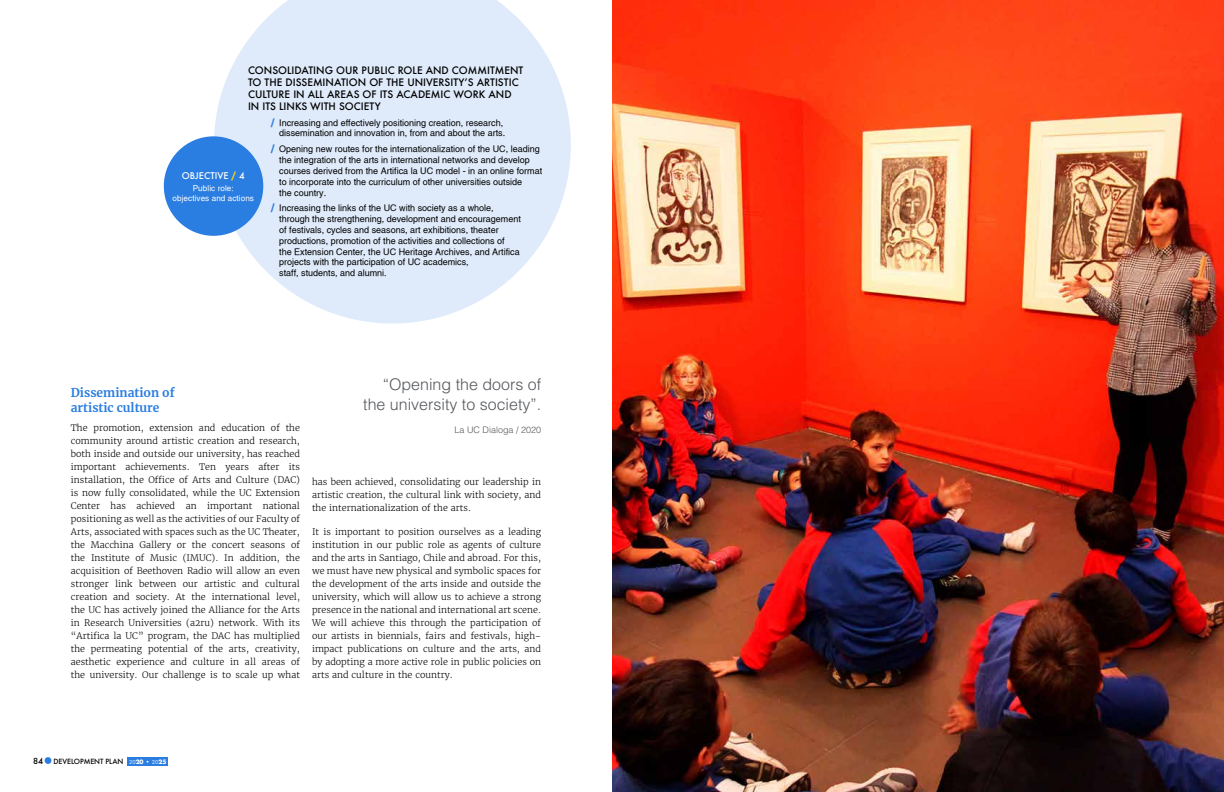
<style>
.page{position:relative;width:1224px;height:792px;background:#fff}
.page>*{position:absolute;margin:0;border:0;box-sizing:border-box;transform-origin:0 0}
.t1{font:300 16px/20px "Helvetica";color:#54565a;text-align:right}
.t2{font:700 12px/15px "Merriweather";color:#2a7de1}
.t3{font:500 10px/12px "Futura";color:#000}
.t4{font:300 9px/13px "Merriweather";color:#000;text-align:justify}
.t5{font:9px/10.8px "Helvetica";color:#000}
.t6{font:300 9px "Helvetica";color:#54565a}
.t7{font:500 9px "Futura";color:#fff}
.t8{font:8.1px/9.5px "Helvetica";letter-spacing:.01em;color:#fff;text-align:center}
.t9{font:500 8.1px "Futura";color:#000}
.t10{font:500 7px "Futura";letter-spacing:-.01em;color:#000}
.s1{font-weight:700;font-size:11.7px;color:#2a7de1}
.s2{font-weight:700;color:#ffda00}
.s3{font-family:"Futura T";font-weight:400;font-size:5.9px;color:#fff}
.s4{font-weight:700;font-size:5.9px;color:#fff}
</style>
<div class="page">
<div style="left:127px;top:757px;width:41px;height:8px;background:#2a7de1"></div>
<div style="left:45px;top:757px;width:6px;height:7px;background:#2a7de1;border-radius:50%"></div>
<svg style="left:214px;top:0;width:357px;height:324px;fill:#dfebfa"></svg>
<div style="left:164px;top:136px;width:99px;height:100px;background:#2a7de1;border-radius:50%"></div>
<img style="left:612px;top:0;width:612px;height:792px">
<p class="t3" style="left:248px;top:64px;width:277px">CONSOLIDATING OUR PUBLIC ROLE AND COMMITMENT TO THE DISSEMINATION OF THE UNIVERSITY’S ARTISTIC CULTURE IN ALL AREAS OF ITS ACADEMIC WORK AND IN ITS LINKS WITH SOCIETY</p>
<p class="t5" style="left:271px;top:117px;width:236px;text-align:right"><span class="s1">/</span> Increasing and effectively positioning creation, research, dissemination and innovation in, from and about the arts.</p>
<p class="t5" style="left:279px;top:144px;width:265px;text-indent:-8px"><span class="s1">/</span> Opening new routes for the internationalization of the UC, leading the integration of the arts in international networks and develop courses derived from the Artifica la UC model - in an online format to incorporate into the curriculum of other universities outside<br>the country.</p>
<p class="t5" style="left:279px;top:203px;width:243px;text-indent:-8px"><span class="s1">/</span> Increasing the links of the UC with society as a whole, through the strengthening, development and encouragement of festivals, cycles and seasons, art exhibitions, theater productions, promotion of the activities and collections of<br>the Extension Center, the UC Heritage Archives, and Artifica projects with the participation of UC academics,<br>staff, students, and alumni.</p>
<p class="t7" style="left:182px;top:170px;width:64px">OBJECTIVE <span class="s2">/</span> 4</p>
<p class="t8" style="left:173px;top:184px;width:83px">Public role:<br>objectives and actions</p>
<h2 class="t2" style="left:71px;top:385px;width:105px">Dissemination of artistic culture</h2>
<p class="t4" style="left:71px;top:421px;width:231px">The promotion, extension and education of the community around artistic creation and research, both inside and outside our university, has reached important achievements. Ten years after its installation, the Office of Arts and Culture (DAC) is now fully consolidated, while the UC Extension Center has achieved an important national positioning as well as the activities of our Faculty of Arts, associated with spaces such as the UC Theater, the Macchina Gallery or the concert seasons of the Institute of Music (IMUC). In addition, the acquisition of Beethoven Radio will allow an even stronger link between our artistic and cultural creation and society. At the international level, the UC has actively joined the Alliance for the Arts in Research Universities (a2ru) network. With its “Artifica la UC” program, the DAC has multiplied the permeating potential of the arts, creativity, aesthetic experience and culture in all areas of the university. Our challenge is to scale up what</p>
<h1 class="t1" style="left:363px;top:374px;width:179px">“Opening the doors of the university to society”.</h1>
<p class="t6" style="left:455px;top:424px;width:88px">La UC Dialoga / 2020</p>
<p class="t4" style="left:312px;top:475px;width:231px">has been achieved, consolidating our leadership in artistic creation, the cultural link with society, and the internationalization of the arts.</p>
<p class="t4" style="left:312px;top:525px;width:231px">It is important to position ourselves as a leading institution in our public role as agents of culture and the arts in Santiago, Chile and abroad. For this, we must have new physical and symbolic spaces for the development of the arts inside and outside the university, which will allow us to achieve a strong presence in the national and international art scene.<br>We will achieve this through the participation of our artists in biennials, fairs and festivals, high&shy;impact publications on culture and the arts, and by adopting a more active role in public policies on arts and culture in the country.</p>
<p class="t9" style="left:33px;top:755px;width:11px">84</p>
<p class="t10" style="left:54px;top:757px;width:114px">DEVELOPMENT PLAN <span class="s3">20</span><span class="s4">20 •</span> <span class="s3">20</span><span class="s4">25</span></p>
</div>
